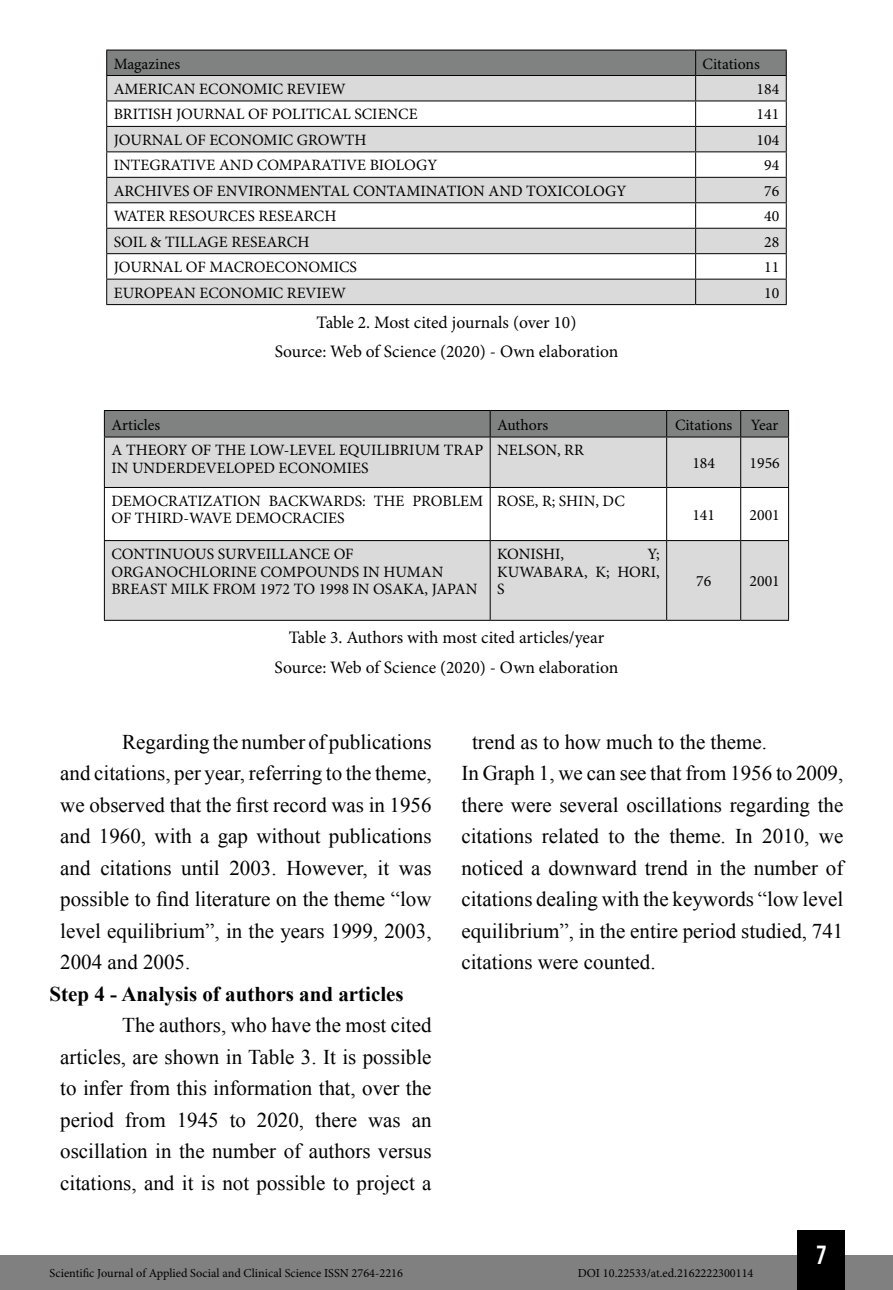
<style>
.page{position:relative;width:893px;height:1290px;background:#fff}
.page>*{position:absolute;margin:0;border:0;box-sizing:border-box;transform-origin:0 0}
.t1{font:26.25px "Bebas Kai";color:#fff}
.t2{font:21px/31.5px "Times New Roman";color:#000;text-align:justify}
.t3{font:700 21px "Times New Roman";color:#000}
.t4{font:17.5px/29.4px "Minion Pro";color:#000;text-align:center}
.t5{font:15.75px/17.5px "Minion Pro";color:#000}
.t6{font:15.75px "Minion Pro";color:#020203}
.t7{font:12.25px "Minion Pro";color:#000}
.s1{color:#020203}
</style>
<div class="page">
<div style="left:0;top:1255px;width:893px;height:35px;background:#808080"></div>
<div style="left:797px;top:1230px;width:48px;height:60px;background:#000"></div>
<hr style="left:106px;top:304px;width:590px;height:1px;background:#000">
<hr style="left:696px;top:304px;width:91px;height:1px;background:#000">
<svg style="left:106px;top:50px;width:681px;height:254px"></svg>
<svg style="left:105px;top:438px;width:683px;height:182px;fill:#dadada"></svg>
<hr style="left:104px;top:437px;width:386px;height:1px;background:#000">
<hr style="left:490px;top:437px;width:177px;height:1px;background:#000">
<hr style="left:667px;top:437px;width:74px;height:1px;background:#000">
<hr style="left:741px;top:437px;width:48px;height:1px;background:#000">
<hr style="left:104px;top:487px;width:386px;height:1px;background:#000">
<hr style="left:490px;top:487px;width:177px;height:1px;background:#000">
<hr style="left:667px;top:487px;width:74px;height:1px;background:#000">
<hr style="left:741px;top:487px;width:48px;height:1px;background:#000">
<hr style="left:104px;top:540px;width:386px;height:1px;background:#000">
<hr style="left:490px;top:540px;width:177px;height:1px;background:#000">
<hr style="left:667px;top:540px;width:74px;height:1px;background:#000">
<hr style="left:741px;top:540px;width:48px;height:1px;background:#000">
<hr style="left:104px;top:620px;width:386px;height:1px;background:#000">
<hr style="left:490px;top:620px;width:177px;height:1px;background:#000">
<hr style="left:667px;top:620px;width:74px;height:1px;background:#000">
<hr style="left:741px;top:620px;width:48px;height:1px;background:#000">
<hr style="left:104px;top:437px;width:1px;height:50px;background:#000">
<hr style="left:104px;top:488px;width:1px;height:52px;background:#000">
<hr style="left:104px;top:541px;width:1px;height:79px;background:#000">
<svg style="left:104px;top:410px;width:685px;height:27px;background:#787979"></svg>
<hr style="left:490px;top:437px;width:1px;height:50px;background:#000">
<hr style="left:666px;top:437px;width:1px;height:50px;background:#000">
<hr style="left:740px;top:437px;width:1px;height:50px;background:#000">
<hr style="left:788px;top:437px;width:1px;height:50px;background:#000">
<hr style="left:490px;top:488px;width:1px;height:52px;background:#000">
<hr style="left:666px;top:488px;width:1px;height:52px;background:#000">
<hr style="left:740px;top:488px;width:1px;height:52px;background:#000">
<hr style="left:788px;top:488px;width:1px;height:52px;background:#000">
<hr style="left:490px;top:541px;width:1px;height:79px;background:#000">
<hr style="left:666px;top:541px;width:1px;height:79px;background:#000">
<hr style="left:740px;top:541px;width:1px;height:79px;background:#000">
<hr style="left:788px;top:541px;width:1px;height:79px;background:#000">
<p class="t6" style="left:114px;top:54px;width:68px">Magazines</p>
<p class="t6" style="left:703px;top:54px;width:59px">Citations</p>
<p class="t5" style="left:114px;top:81px;width:234px">AMERICAN ECONOMIC REVIEW</p>
<p class="t6" style="left:757px;top:80px;width:24px">184</p>
<p class="t5" style="left:114px;top:106px;width:305px">BRITISH JOURNAL OF POLITICAL SCIENCE</p>
<p class="t5" style="left:757px;top:106px;width:24px">141</p>
<p class="t6" style="left:114px;top:130px;width:254px">JOURNAL OF ECONOMIC GROWTH</p>
<p class="t5" style="left:757px;top:132px;width:24px">104</p>
<p class="t6" style="left:114px;top:156px;width:325px">INTEGRATIVE AND COMPARATIVE BIOLOGY</p>
<p class="t5" style="left:764px;top:157px;width:17px">94</p>
<p class="t5" style="left:114px;top:183px;width:514px">ARCHIVES OF ENVIRONMENTAL CONTAMINATION AND TOXICOLOGY</p>
<p class="t5" style="left:764px;top:183px;width:17px">76</p>
<p class="t6" style="left:114px;top:207px;width:224px">WATER RESOURCES RESEARCH</p>
<p class="t5" style="left:764px;top:208px;width:17px">40</p>
<p class="t6" style="left:114px;top:232px;width:197px">SOIL &amp; TILLAGE RESEARCH</p>
<p class="t5" style="left:764px;top:234px;width:17px">28</p>
<p class="t6" style="left:114px;top:258px;width:245px">JOURNAL OF MACROECONOMICS</p>
<p class="t5" style="left:764px;top:259px;width:17px">11</p>
<p class="t6" style="left:114px;top:283px;width:234px">EUROPEAN ECONOMIC REVIEW</p>
<p class="t5" style="left:764px;top:284px;width:17px">10</p>
<p class="t4" style="left:275px;top:308px;width:345px">Table 2. Most cited journals (over 10)<br>Source: Web of Science (2020) - Own elaboration</p>
<p class="t5" style="left:111px;top:417px;width:50px">Articles</p>
<p class="t5" style="left:497px;top:417px;width:53px">Authors</p>
<p class="t5" style="left:675px;top:417px;width:105px">Citations <span class="s1">Year</span></p>
<p class="t5" style="left:111px;top:442px;width:373px">A THEORY OF THE LOW-LEVEL EQUILIBRIUM TRAP<br>IN UNDERDEVELOPED ECONOMIES</p>
<p class="t5" style="left:497px;top:442px;width:88px">NELSON, RR</p>
<p class="t6" style="left:692px;top:453px;width:24px">184</p>
<p class="t6" style="left:749px;top:453px;width:32px">1956</p>
<p class="t5" style="left:111px;top:493px;width:373px">DEMOCRATIZATION BACKWARDS: THE PROBLEM<br>OF THIRD-WAVE DEMOCRACIES</p>
<p class="t5" style="left:497px;top:493px;width:129px">ROSE, R; SHIN, DC</p>
<p class="t5" style="left:111px;top:546px;width:367px">CONTINUOUS SURVEILLANCE OF<br>ORGANOCHLORINE COMPOUNDS IN HUMAN<br>BREAST MILK FROM 1972 TO 1998 IN OSAKA, JAPAN</p>
<p class="t5" style="left:497px;top:546px;width:69px">KONISHI,</p>
<p class="t5" style="left:497px;top:546px;width:164px;text-align:justify;text-indent:150px">Y; KUWABARA, K; HORI, S</p>
<p class="t4" style="left:275px;top:624px;width:345px">Table 3. Authors with most cited articles/year<br>Source: Web of Science (2020) - Own elaboration</p>
<p class="t6" style="left:692px;top:505px;width:24px">141</p>
<p class="t6" style="left:749px;top:505px;width:32px">2001</p>
<p class="t6" style="left:696px;top:572px;width:17px">76</p>
<p class="t6" style="left:749px;top:572px;width:32px">2001</p>
<p class="t2" style="left:60px;top:726px;width:373px;text-indent:62px">Regarding the number of publications and citations, per year, referring to the theme, we observed that the first record was in 1956 and 1960, with a gap without publications and citations until 2003. However, it was possible to find literature on the theme “low level equilibrium”, in the years 1999, 2003, 2004 and 2005.</p>
<p class="t3" style="left:50px;top:979px;width:356px">Step 4 - Analysis of authors and articles</p>
<p class="t2" style="left:60px;top:1009px;width:373px;text-indent:62px">The authors, who have the most cited articles, are shown in Table 3. It is possible to infer from this information that, over the period from 1945 to 2020, there was an oscillation in the number of authors versus citations, and it is not possible to project a</p>
<p class="t2" style="left:461px;top:726px;width:383px;text-align:left;text-indent:11px">trend as to how much to the theme.<br>In Graph 1, we can see that from 1956 to 2009, there were several oscillations regarding the citations related to the theme. In 2010, we noticed a downward trend in the number of citations dealing with the keywords “low level equilibrium”, in the entire period studied, 741 citations were counted.</p>
<p class="t1" style="left:817px;top:1241px;width:11px">7</p>
<p class="t7" style="left:50px;top:1266px;width:355px">Scientific Journal of Applied Social and Clinical Science ISSN 2764-2216</p>
<p class="t7" style="left:578px;top:1266px;width:177px">DOI 10.22533/at.ed.2162222300114</p>
</div>
